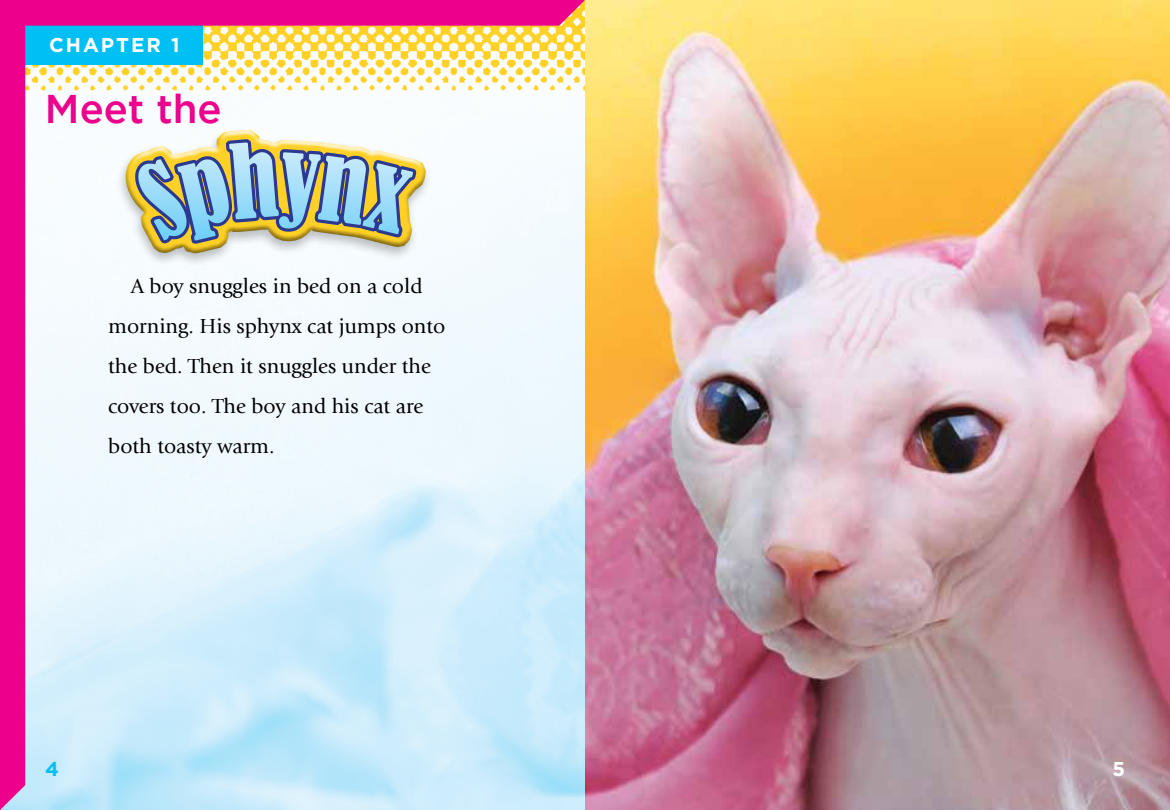
<style>
.page{position:relative;width:1170px;height:810px;background:#fff}
.page>*{position:absolute;margin:0;border:0;box-sizing:border-box;transform-origin:0 0}
.t1{font:500 40px "Gotham";color:#ec008c}
.t2{font:21.25px/40px "Giovanni";color:#000}
.t3{font:700 20px "Gotham";letter-spacing:.1em;color:#fff}
.t4{font:700 20px "Gotham";color:#00c0f3}
</style>
<div class="page">
<img style="left:585px;top:0;width:585px;height:810px">
<svg style="left:0;top:0;width:585px;height:810px"></svg>
<div style="left:244px;top:387px;width:87px;height:75px;background:#f0f9fd"></div>
<div style="left:331px;top:111px;width:116px;height:351px;background:#f0f9fd"></div>
<svg style="left:421px;top:123px;width:12px;height:159px;fill:#f6fbfe"></svg>
<svg style="left:106px;top:0;width:315px;height:387px"></svg>
<p class="t3" style="left:49px;top:34px;width:132px">CHAPTER 1</p>
<h1 class="t1" style="left:45px;top:86px;width:178px">Meet the</h1>
<p class="t2" style="left:108px;top:266px;width:339px;text-indent:23px">A boy snuggles in bed on a cold morning. His sphynx cat jumps onto the bed. Then it snuggles under the covers too. The boy and his cat are both toasty warm.</p>
<p class="t4" style="left:45px;top:758px;width:15px">4</p>
<p class="t3" style="left:1112px;top:758px;width:14px">5</p>
</div>
